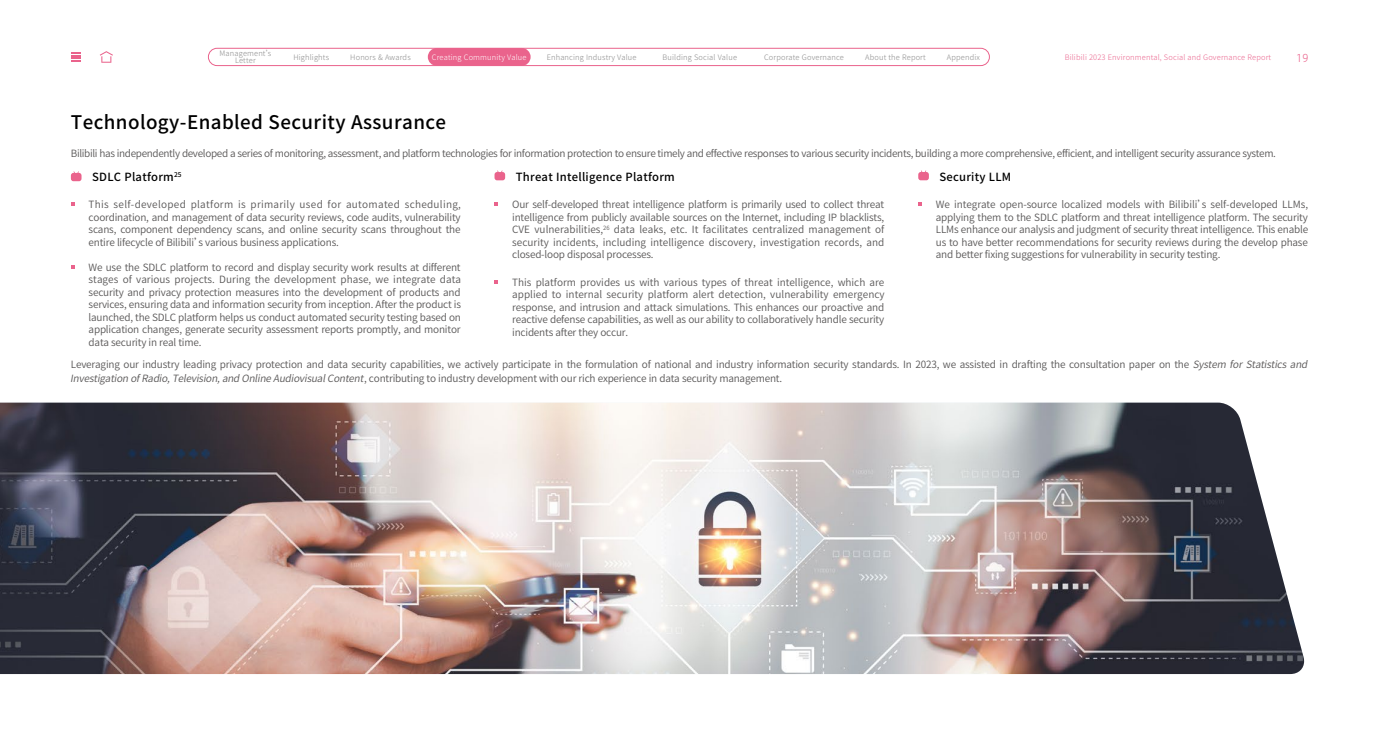
<style>
.page{position:relative;width:1379px;height:745px;background:#fff}
.page>*{position:absolute;margin:0;border:0;box-sizing:border-box;transform-origin:0 0}
._02_H2{font:500 18.75px "Source Han Sans CN";letter-spacing:.025em;color:#000}
._03_H3{font:500 11.25px "Source Han Sans CN";letter-spacing:.02em;color:#000}
.t1{font:11.25px "FZYOUHK 504 L GBK1 0";color:#ea638c}
._00_Body_Text{font:10px/12.5px "Source Han Sans CN";letter-spacing:-.02em;color:#595757;text-align:justify}
.t2{font:300 7.5px/7.5px "Source Han Sans CN";letter-spacing:.02em;color:#898989;text-align:center}
.t3{font:300 7.5px "Source Han Sans CN";letter-spacing:.02em;color:#ea638c}
.t4{font:300 7.5px "Source Han Sans CN";letter-spacing:.02em;color:#fff}
.s1{font-style:italic}
</style>
<div class="page">
<div style="left:428px;top:48px;width:102px;height:18px;background:#ea638c;border-radius:9px"></div>
<div style="left:208px;top:48px;width:781px;height:18px;border:1px solid #ea638c;border-radius:9px"></div>
<svg style="left:100px;top:51px;width:13px;height:12px"></svg>
<svg style="left:71px;top:52px;width:10px;height:10px"></svg>
<svg style="left:71px;top:202px;width:3px;height:4px"></svg>
<svg style="left:71px;top:171px;width:10px;height:10px"></svg>
<svg style="left:494px;top:202px;width:4px;height:4px"></svg>
<svg style="left:494px;top:280px;width:4px;height:3px"></svg>
<svg style="left:494px;top:170px;width:11px;height:10px"></svg>
<svg style="left:918px;top:202px;width:3px;height:4px"></svg>
<svg style="left:918px;top:170px;width:10px;height:10px"></svg>
<img style="left:0;top:402px;width:1303px;height:271px">
<p class="t2" style="left:219px;top:49px;width:55px">Management’s<br>Letter</p>
<p class="t2" style="left:546px;top:54px;width:91px">Enhancing Industry Value</p>
<p class="t2" style="left:293px;top:54px;width:37px">Highlights</p>
<p class="t2" style="left:350px;top:54px;width:62px">Honors &amp; Awards</p>
<p class="t4" style="left:432px;top:53px;width:96px">Creating Community Value</p>
<p class="t2" style="left:662px;top:54px;width:76px">Building Social Value</p>
<p class="t2" style="left:764px;top:54px;width:81px">Corporate Governance</p>
<p class="t2" style="left:865px;top:54px;width:62px">About the Report</p>
<p class="t2" style="left:947px;top:54px;width:35px">Appendix</p>
<p class="t3" style="left:1064px;top:53px;width:208px">Bilibili 2023 Environmental, Social and Governance Report</p>
<p class="t1" style="left:1296px;top:52px;width:13px">19</p>
<p class="_02_H2" style="left:71px;top:112px;width:377px">Technology-Enabled Security Assurance</p>
<p class="_00_Body_Text" style="left:71px;top:147px;width:1206px">Bilibili has independently developed a series of monitoring, assessment, and platform technologies for information protection to ensure timely and effective responses to various security incidents, building a more comprehensive, efficient, and intelligent security assurance system.</p>
<p class="_03_H3" style="left:92px;top:170px;width:91px">SDLC Platform<sup>25</sup></p>
<p class="_00_Body_Text" style="left:89px;top:198px;width:374px">This self-developed platform is primarily used for automated scheduling, coordination, and management of data security reviews, code audits, vulnerability scans, component dependency scans, and online security scans throughout the entire lifecycle of Bilibili’s various business applications.</p>
<p class="_00_Body_Text" style="left:89px;top:261px;width:374px">We use the SDLC platform to record and display security work results at different stages of various projects. During the development phase, we integrate data security and privacy protection measures into the development of products and services, ensuring data and information security from inception. After the product is launched, the SDLC platform helps us conduct automated security testing based on application changes, generate security assessment reports promptly, and monitor data security in real time.</p>
<p class="_03_H3" style="left:516px;top:170px;width:160px">Threat Intelligence Platform</p>
<p class="_00_Body_Text" style="left:512px;top:198px;width:373px">Our self-developed threat intelligence platform is primarily used to collect threat intelligence from publicly available sources on the Internet, including IP blacklists, CVE vulnerabilities,<sup>26</sup> data leaks, etc. It facilitates centralized management of security incidents, including intelligence discovery, investigation records, and closed-loop disposal processes.</p>
<p class="_00_Body_Text" style="left:512px;top:276px;width:374px">This platform provides us with various types of threat intelligence, which are applied to internal security platform alert detection, vulnerability emergency response, and intrusion and attack simulations. This enhances our proactive and reactive defense capabilities, as well as our ability to collaboratively handle security incidents after they occur.</p>
<p class="_03_H3" style="left:939px;top:170px;width:73px">Security LLM</p>
<p class="_00_Body_Text" style="left:935px;top:198px;width:374px">We integrate open-source localized models with Bilibili’s self-developed LLMs, applying them to the SDLC platform and threat intelligence platform. The security LLMs enhance our analysis and judgment of security threat intelligence. This enable us to have better recommendations for security reviews during the develop phase and better fixing suggestions for vulnerability in security testing.</p>
<p class="_00_Body_Text" style="left:70px;top:358px;width:1243px;line-height:13.8px">Leveraging our industry leading privacy protection and data security capabilities, we actively participate in the formulation of national and industry information security standards. In 2023, we assisted in drafting the consultation paper on the <span class="s1">SystemforStatisticsand<br>InvestigationofRadio,Television,andOnlineAudiovisualContent</span>, contributing to industry development with our rich experience in data security management.</p>
</div>
